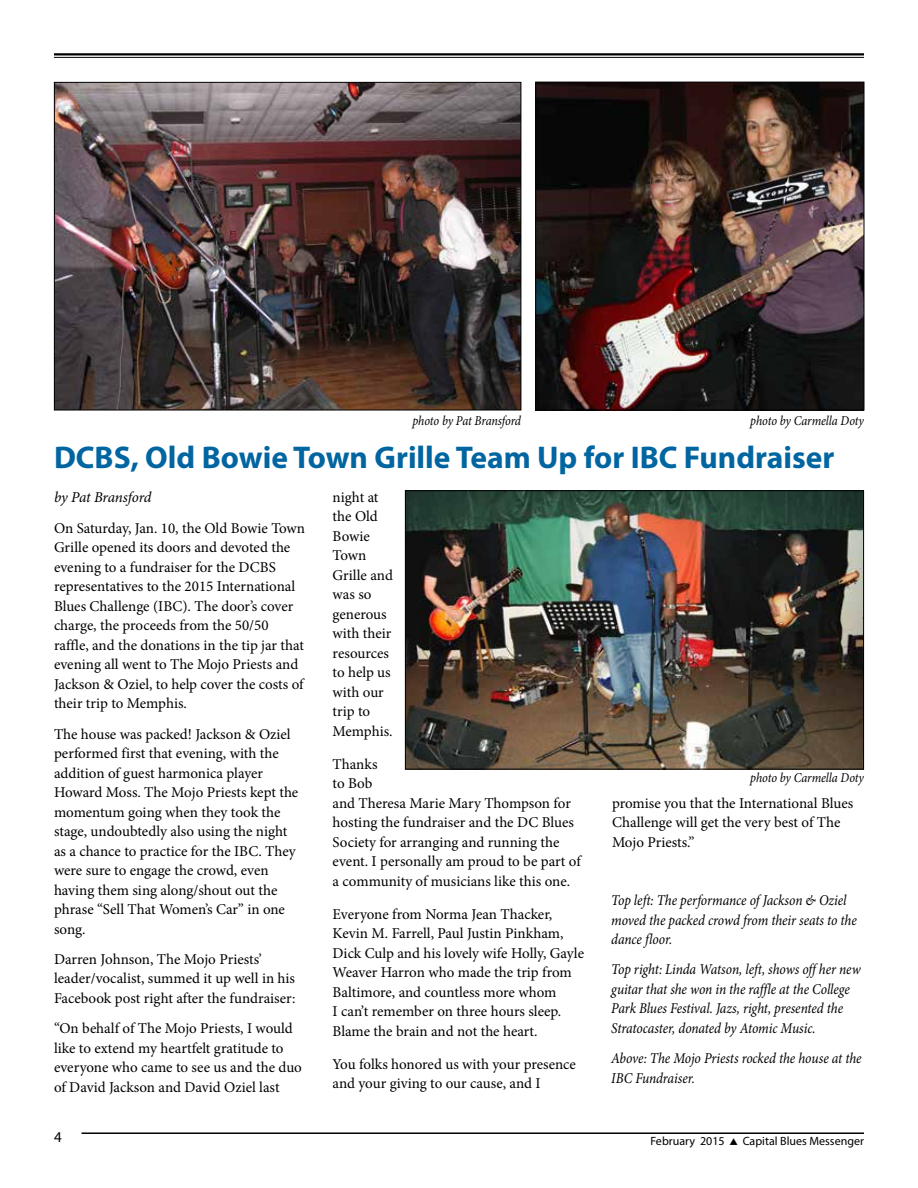
<style>
.page{position:relative;width:918px;height:1188px;background:#fff}
.page>*{position:absolute;margin:0;border:0;box-sizing:border-box;transform-origin:0 0}
.t1{font:700 31.5px "Myriad Pro";color:#0065a0}
.t2{font:15px/19.5px "Minion Pro";letter-spacing:-.005em;color:#000}
.t3{font:italic 15px/19.5px "Minion Pro";letter-spacing:-.01em;color:#000;scale:.9 1}
.t4{font:italic 15px "Minion Pro";letter-spacing:-.01em;color:#000}
.t5{font:15px "Myriad Pro";color:#000}
.t6{font:italic 13.5px "Minion Pro";letter-spacing:-.01em;color:#000;scale:.9 1}
.t7{font:12px "Myriad Pro";color:#000}
.s1{font-family:"Zingbats"}
</style>
<div class="page">
<hr style="left:54px;top:53px;width:810px;height:3px;background:#000">
<hr style="left:54px;top:57px;width:810px;height:1px;background:#000">
<hr style="left:82px;top:1132px;width:782px;height:2px;background:#000">
<img style="left:537px;top:84px;width:325px;height:324px">
<div style="left:535px;top:82px;width:329px;height:328px;border:1px solid #000"></div>
<img style="left:407px;top:492px;width:455px;height:276px">
<div style="left:405px;top:490px;width:459px;height:280px;border:1px solid #000"></div>
<img style="left:56px;top:84px;width:463px;height:324px">
<div style="left:54px;top:82px;width:467px;height:328px;border:1px solid #000"></div>
<p class="t6" style="left:413px;top:411px;width:122px">photo by Pat Bransford</p>
<p class="t6" style="left:750px;top:411px;width:128px">photo by Carmella Doty</p>
<h1 class="t1" style="left:54px;top:436px;width:782px">DCBS, Old Bowie Town Grille Team Up for IBC Fundraiser</h1>
<p class="t4" style="left:54px;top:487px;width:99px">by Pat Bransford</p>
<p class="t2" style="left:54px;top:518px;width:253px">On Saturday, Jan. 10, the Old Bowie Town Grille opened its doors and devoted the evening to a fundraiser for the DCBS representatives to the 2015 International Blues Challenge (IBC). The door’s cover charge, the proceeds from the 50/50 raffle, and the donations in the tip jar that evening all went to The Mojo Priests and Jackson &amp; Oziel, to help cover the costs of their trip to Memphis.</p>
<p class="t2" style="left:54px;top:724px;width:246px">The house was packed! Jackson &amp; Oziel performed first that evening, with the addition of guest harmonica player Howard Moss. The Mojo Priests kept the momentum going when they took the stage, undoubtedly also using the night as a chance to practice for the IBC. They were sure to engage the crowd, even having them sing along/shout out the phrase “Sell That Women’s Car” in one song.</p>
<p class="t2" style="left:54px;top:949px;width:243px">Darren Johnson, The Mojo Priests’ leader/vocalist, summed it up well in his<br>Facebook post right after the fundraiser:</p>
<p class="t2" style="left:54px;top:1019px;width:249px">“On behalf of The Mojo Priests, I would like to extend my heartfelt gratitude to everyone who came to see us and the duo of David Jackson and David Oziel last</p>
<p class="t2" style="left:333px;top:487px;width:62px">night at the Old<br>Bowie<br>Town<br>Grille and was so generous with their resources to help us with our trip to<br>Memphis.</p>
<p class="t2" style="left:333px;top:754px;width:251px">Thanks<br>to Bob<br>and Theresa Marie Mary Thompson for hosting the fundraiser and the DC Blues<br>Society for arranging and running the event. I personally am proud to be part of a community of musicians like this one.</p>
<p class="t2" style="left:333px;top:904px;width:253px">Everyone from Norma Jean Thacker, Kevin M. Farrell, Paul Justin Pinkham, Dick Culp and his lovely wife Holly, Gayle Weaver Harron who made the trip from Baltimore, and countless more whom<br>I can’t remember on three hours sleep.<br>Blame the brain and not the heart.</p>
<p class="t2" style="left:333px;top:1054px;width:245px">You folks honored us with your presence and your giving to our cause, and I</p>
<p class="t6" style="left:750px;top:769px;width:128px">photo by Carmella Doty</p>
<p class="t2" style="left:612px;top:793px;width:243px">promise you that the International Blues<br>Challenge will get the very best of The<br>Mojo Priests.”</p>
<p class="t3" style="left:611px;top:891px;width:274px">Top left: The performance of Jackson &amp; Oziel moved the packed crowd from their seats to the dance floor.</p>
<p class="t3" style="left:611px;top:960px;width:279px">Top right: Linda Watson, left, shows off her new guitar that she won in the raffle at the College Park Blues Festival. Jazs, right, presented the Stratocaster, donated by Atomic Music.</p>
<p class="t3" style="left:611px;top:1049px;width:280px">Above: The Mojo Priests rocked the house at the<br>IBC Fundraiser.</p>
<p class="t5" style="left:54px;top:1128px;width:9px">4</p>
<p class="t7" style="left:651px;top:1133px;width:215px">February 2015 <span class="s1">s</span> Capital Blues Messenger</p>
</div>
